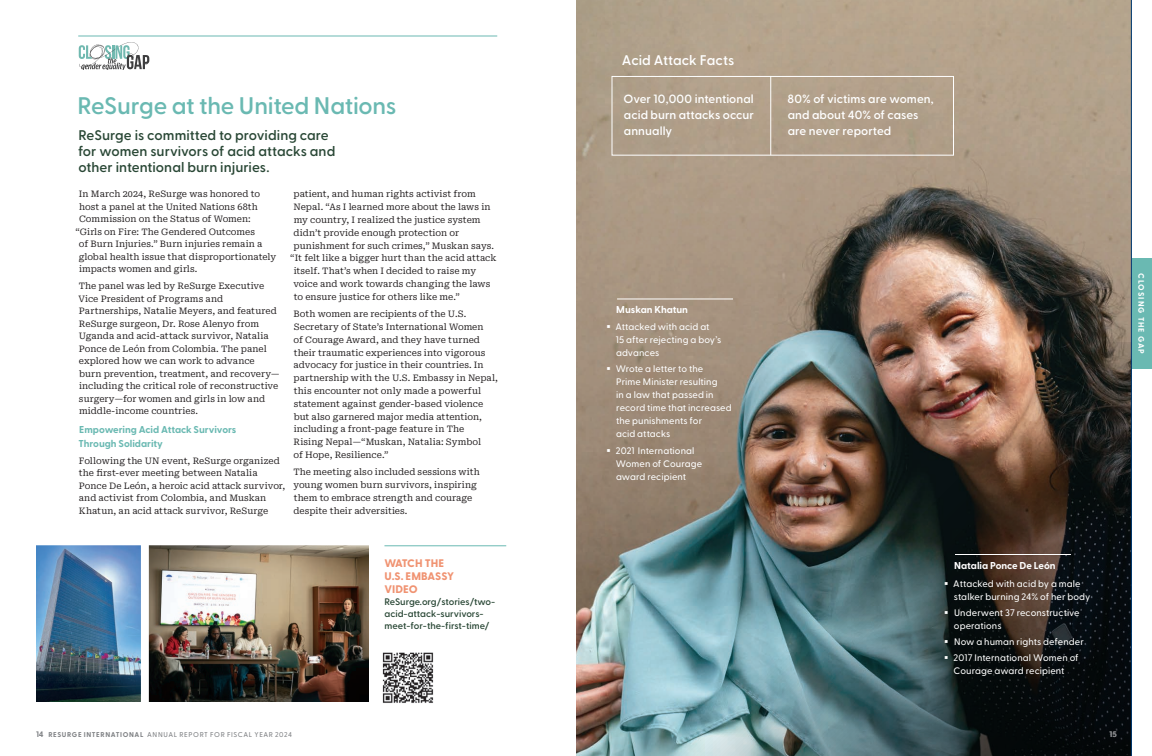
<style>
.page{position:relative;width:1152px;height:756px;background:#fff}
.page>*{position:absolute;margin:0;border:0;box-sizing:border-box;transform-origin:0 0}
.Title_3{font:600 24px "Greycliff CF";letter-spacing:-.01em;color:#6ab9b2}
.K1_-_Kicker{font:600 14px/16px "Greycliff CF";color:#294735}
.K1_-_Kicker-2{font:600 14px "Greycliff CF";color:#fff}
.K1_-_Kicker-3{font:600 12px/16px "Greycliff CF";letter-spacing:.005em;color:#fff}
.t1{font:800 11px/13px "Greycliff CF";letter-spacing:.005em;color:#f09372}
.S2_Subhead_2{font:700 10px/14px "Greycliff CF";letter-spacing:-.005em;color:#6ab9b2}
.S2_Subhead_2-2{font:700 10px "Greycliff CF";letter-spacing:-.005em;color:#fff}
.t2{font:500 9.5px/13px "Greycliff CF";letter-spacing:.01em;color:#fff}
.t3{font:600 9.5px/12px "Greycliff CF";color:#294735}
.P1_Serif{font:9px/12.5px "Roboto Serif";color:#231f20}
.t4{font:700 8px "Greycliff CF";letter-spacing:.12em;color:#fff}
.t5{font:700 8px "Greycliff CF";color:#808285}
.t6{font:500 7px "Greycliff CF";letter-spacing:.08em;color:#808285}
.s1{font-weight:700;font-size:8px}
.s2{font-weight:700}
</style>
<div class="page">
<div style="left:1131px;top:258px;width:21px;height:111px;background:#6ab9b2"></div>
<img style="left:382px;top:652px;width:52px;height:51px">
<hr style="left:384px;top:545px;width:122px;height:1px;background:#6ab9b2">
<svg style="left:79px;top:42px;width:70px;height:27px"></svg>
<hr style="left:78px;top:36px;width:419px;height:1px;background:#6ab9b2">
<img style="left:149px;top:545px;width:220px;height:157px">
<img style="left:36px;top:545px;width:105px;height:157px">
<img style="left:576px;top:0;width:555px;height:756px">
<img style="left:605px;top:342px;width:526px;height:414px">
<hr style="left:617px;top:298px;width:116px;height:1px;background:#fff">
<hr style="left:955px;top:554px;width:116px;height:1px;background:#fff">
<div style="left:612px;top:76px;width:342px;height:80px;border:1px solid #fff"></div>
<hr style="left:770px;top:76px;width:1px;height:79px;background:#fff">
<hr style="left:1131px;top:0;width:1px;height:756px;background:#013c76">
<p class="Title_3" style="left:77px;top:87px;width:321px">ReSurge at the United Nations</p>
<p class="K1_-_Kicker" style="left:78px;top:126px;width:259px">ReSurge is committed to providing care for women survivors of acid attacks and other intentional burn injuries.</p>
<p class="P1_Serif" style="left:294px;top:187px;width:184px">patient, and human rights activist from</p>
<p class="P1_Serif" style="left:294px;top:200px;width:199px">Nepal. “As I learned more about the laws in</p>
<p class="P1_Serif" style="left:294px;top:213px;width:188px">my country, I realized the justice system</p>
<p class="P1_Serif" style="left:294px;top:226px;width:167px">didn’t provide enough protection or</p>
<p class="P1_Serif" style="left:294px;top:238px;width:202px">punishment for such crimes,” Muskan says.</p>
<p class="P1_Serif" style="left:290px;top:251px;width:208px">“It felt like a bigger hurt than the acid attack</p>
<p class="P1_Serif" style="left:294px;top:264px;width:184px">itself. That’s when I decided to raise my</p>
<p class="P1_Serif" style="left:293px;top:277px;width:199px">voice and work towards changing the laws</p>
<p class="P1_Serif" style="left:294px;top:290px;width:168px">to ensure justice for others like me.”</p>
<p class="P1_Serif" style="left:294px;top:307px;width:206px;line-height:12.8px">Both women are recipients of the U.S.<br>Secretary of State’s International Women<br>of Courage Award, and they have turned their traumatic experiences into vigorous advocacy for justice in their countries. In partnership with the U.S. Embassy in Nepal, this encounter not only made a powerful statement against gender-based violence but also garnered major media attention, including a front-page feature in The<br>Rising Nepal—“Muskan, Natalia: Symbol<br>of Hope, Resilience.”</p>
<p class="P1_Serif" style="left:293px;top:465px;width:188px;line-height:12.8px">The meeting also included sessions with young women burn survivors, inspiring them to embrace strength and courage despite their adversities.</p>
<p class="P1_Serif" style="left:79px;top:187px;width:183px">In March 2024, ReSurge was honored to</p>
<p class="P1_Serif" style="left:79px;top:200px;width:180px">host a panel at the United Nations 68th</p>
<p class="P1_Serif" style="left:79px;top:212px;width:173px">Commission on the Status of Women:</p>
<p class="P1_Serif" style="left:76px;top:225px;width:181px">“Girls on Fire: The Gendered Outcomes</p>
<p class="P1_Serif" style="left:79px;top:237px;width:185px">of Burn Injuries.” Burn injuries remain a</p>
<p class="P1_Serif" style="left:79px;top:250px;width:199px">global health issue that disproportionately</p>
<p class="P1_Serif" style="left:79px;top:262px;width:120px">impacts women and girls.</p>
<p class="P1_Serif" style="left:79px;top:279px;width:203px">The panel was led by ReSurge Executive Vice President of Programs and Partnerships, Natalie Meyers, and featured ReSurge surgeon, Dr. Rose Alenyo from Uganda and acid-attack survivor, Natalia Ponce de León from Colombia. The panel explored how we can work to advance<br>burn prevention, treatment, and recovery— including the critical role of reconstructive surgery—for women and girls in low and middle-income countries.</p>
<p class="S2_Subhead_2" style="left:78px;top:422px;width:159px">Empowering Acid Attack Survivors<br>Through Solidarity</p>
<p class="P1_Serif" style="left:79px;top:454px;width:208px">Following the UN event, ReSurge organized the first-ever meeting between Natalia Ponce De León, a heroic acid attack survivor, and activist from Colombia, and Muskan Khatun, an acid attack survivor, ReSurge</p>
<p class="t1" style="left:385px;top:556px;width:71px">WATCH THE<br>U.S. EMBASSY<br>VIDEO</p>
<p class="t3" style="left:384px;top:595px;width:112px">ReSurge.org/stories/two&shy;acid-attack-survivors&shy;meet-for-the-first-time/</p>
<p class="K1_-_Kicker-2" style="left:622px;top:50px;width:114px">Acid Attack Facts</p>
<p class="K1_-_Kicker-3" style="left:623px;top:90px;width:132px;text-align:justify">Over 10,000 intentional acid burn attacks occur annually</p>
<p class="K1_-_Kicker-3" style="left:788px;top:90px;width:148px">80% of victims are women, and about 40% of cases are never reported</p>
<p class="S2_Subhead_2-2" style="left:616px;top:302px;width:73px">Muskan Khatun</p>
<p class="t2" style="left:615px;top:320px;width:107px">Attacked with acid at<br>15 after rejecting a boy’s advances</p>
<p class="t2" style="left:616px;top:362px;width:117px">Wrote a letter to the<br>Prime Minister resulting<br>in a law that passed in record time that increased the punishments for<br>acid attacks</p>
<p class="t2" style="left:616px;top:443px;width:88px">2021 International<br>Women of Courage award recipient</p>
<p class="t4" style="left:1147px;top:273px;width:82px;rotate:90deg">CLOSING THE GAP</p>
<p class="S2_Subhead_2-2" style="left:954px;top:558px;width:103px">Natalia Ponce De León</p>
<p class="t2" style="left:953px;top:577px;width:139px">Attacked with acid by a male stalker burning 24% of her body</p>
<p class="t2" style="left:954px;top:606px;width:127px">Underwent 37 reconstructive operations</p>
<p class="t2" style="left:954px;top:635px;width:131px">Now a human rights defender</p>
<p class="t2" style="left:954px;top:651px;width:127px">2017 International Women of<br>Courage award recipient</p>
<p class="t6" style="left:36px;top:730px;width:257px"><span class="s1">14</span> <span class="s2">RESURGE INTERNATIONAL</span> ANNUAL REPORT FOR FISCAL YEAR 2024</p>
<p class="t5" style="left:1109px;top:728px;width:9px">15</p>
</div>
